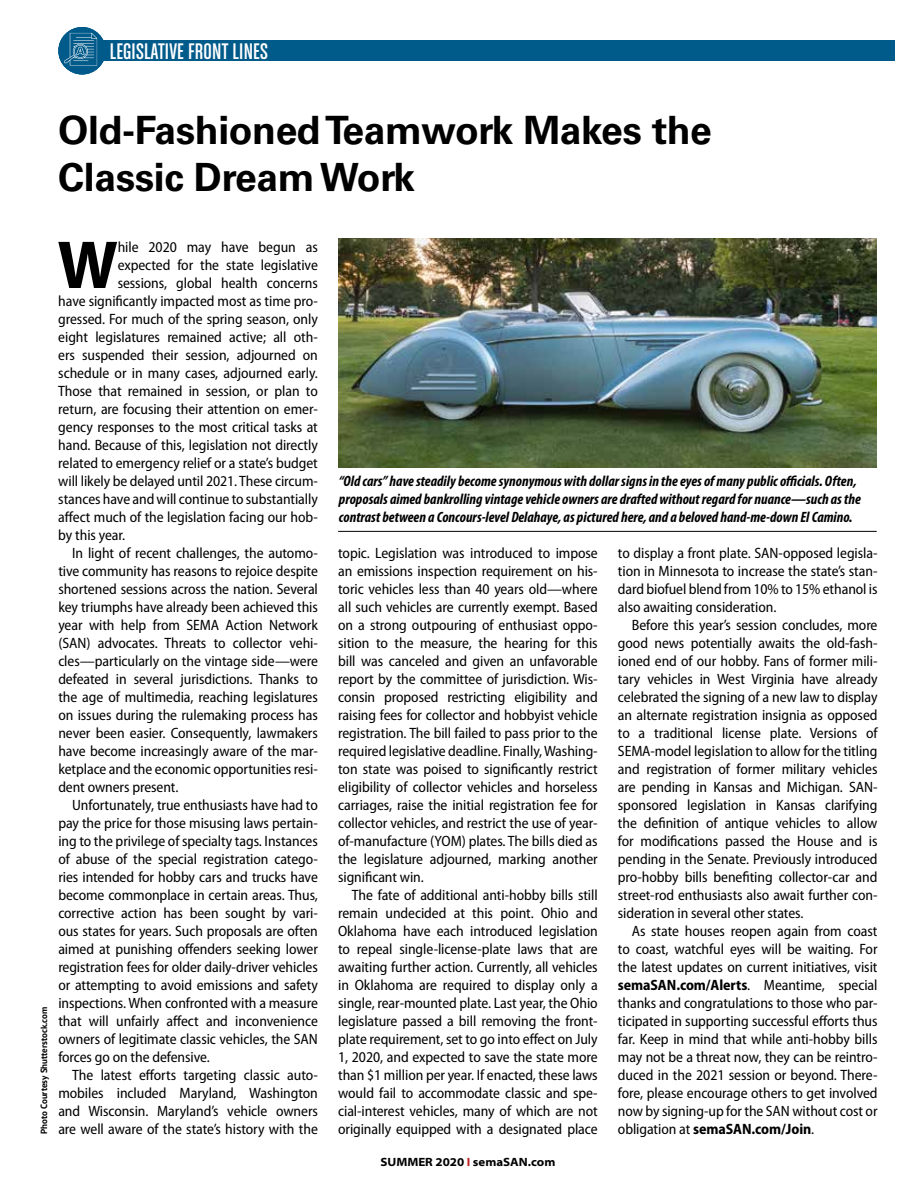
<style>
.page{position:relative;width:918px;height:1188px;background:#fff}
.page>*{position:absolute;margin:0;border:0;box-sizing:border-box;transform-origin:0 0}
.t1{font:700 68.4px "Myriad Pro";color:#000}
.t2{font:700 39px/46.8px "Univers LT Std";letter-spacing:-.01em;color:#000}
.t3{font:24px "Chalet Comprime Cologne Eighty";letter-spacing:.01em;color:#fff}
.t4{font:semi-condensed 15px/18px "Myriad Pro";letter-spacing:-.005em;color:#000;text-align:justify}
.t5{font:italic 700 condensed 15px/18px "Myriad Pro";color:#000}
.t6{font:700 semi-expanded 12px "Myriad Pro";color:#000}
.t7{font:700 9px "PT Sans";color:#000}
.s1{color:#be1f24}
.s2{font-weight:700}
</style>
<div class="page">
<div style="left:85px;top:41px;width:810px;height:20px;background:#005a8a"></div>
<svg style="left:58px;top:27px;width:48px;height:48px"></svg>
<img style="left:338px;top:238px;width:539px;height:230px">
<hr style="left:338px;top:531px;width:539px;height:1px;background:#000">
<h3 class="t3" style="left:110px;top:38px;width:160px">LEGISLATIVE FRONT LINES</h3>
<h2 class="t2" style="left:58px;top:107px;width:655px">Old-Fashioned Teamwork Makes the<br>Classic Dream Work</h2>
<p class="t7" style="left:38px;top:1134px;width:129px;rotate:-90deg">Photo Courtesy Shutterstock.com</p>
<h1 class="t1" style="left:57px;top:227px;width:62px">W</h1>
<p class="t4" style="left:118px;top:238px;width:202px">hile 2020 may have begun as</p>
<p class="t4" style="left:118px;top:256px;width:202px">expected for the state legislative</p>
<p class="t4" style="left:118px;top:274px;width:202px">sessions, global health concerns</p>
<p class="t4" style="left:58px;top:292px;width:261px">have significantly impacted most as time pro-</p>
<p class="t4" style="left:58px;top:310px;width:261px">gressed. For much of the spring season, only</p>
<p class="t4" style="left:58px;top:328px;width:261px">eight legislatures remained active; all oth-</p>
<p class="t4" style="left:58px;top:346px;width:261px">ers suspended their session, adjourned on</p>
<p class="t4" style="left:58px;top:364px;width:261px">schedule or in many cases, adjourned early.</p>
<p class="t4" style="left:58px;top:382px;width:261px">Those that remained in session, or plan to</p>
<p class="t4" style="left:58px;top:400px;width:261px">return, are focusing their attention on emer-</p>
<p class="t4" style="left:58px;top:418px;width:261px">gency responses to the most critical tasks at</p>
<p class="t4" style="left:58px;top:436px;width:261px">hand. Because of this, legislation not directly</p>
<p class="t4" style="left:58px;top:454px;width:261px">related to emergency relief or a state’s budget</p>
<p class="t4" style="left:58px;top:472px;width:261px">will likely be delayed until 2021. These circum-</p>
<p class="t4" style="left:58px;top:490px;width:261px">stances have and will continue to substantially</p>
<p class="t4" style="left:58px;top:508px;width:261px">affect much of the legislation facing our hob-</p>
<p class="t4" style="left:58px;top:526px;width:68px">by this year.</p>
<p class="t4" style="left:72px;top:544px;width:247px">In light of recent challenges, the automo-</p>
<p class="t4" style="left:58px;top:562px;width:261px">tive community has reasons to rejoice despite</p>
<p class="t4" style="left:58px;top:580px;width:261px">shortened sessions across the nation. Several</p>
<p class="t4" style="left:58px;top:598px;width:261px">key triumphs have already been achieved this</p>
<p class="t4" style="left:58px;top:616px;width:261px">year with help from SEMA Action Network</p>
<p class="t4" style="left:58px;top:634px;width:261px">(SAN) advocates. Threats to collector vehi-</p>
<p class="t4" style="left:58px;top:652px;width:261px">cles—particularly on the vintage side—were</p>
<p class="t4" style="left:58px;top:670px;width:261px">defeated in several jurisdictions. Thanks to</p>
<p class="t4" style="left:58px;top:688px;width:261px">the age of multimedia, reaching legislatures</p>
<p class="t4" style="left:58px;top:706px;width:261px">on issues during the rulemaking process has</p>
<p class="t4" style="left:58px;top:724px;width:261px">never been easier. Consequently, lawmakers</p>
<p class="t4" style="left:58px;top:742px;width:261px">have become increasingly aware of the mar-</p>
<p class="t4" style="left:58px;top:760px;width:261px">ketplace and the economic opportunities resi-</p>
<p class="t4" style="left:58px;top:778px;width:122px">dent owners present.</p>
<p class="t4" style="left:72px;top:796px;width:247px">Unfortunately, true enthusiasts have had to</p>
<p class="t4" style="left:58px;top:814px;width:261px">pay the price for those misusing laws pertain-</p>
<p class="t4" style="left:58px;top:832px;width:261px">ing to the privilege of specialty tags. Instances</p>
<p class="t4" style="left:58px;top:850px;width:261px">of abuse of the special registration catego-</p>
<p class="t4" style="left:58px;top:868px;width:261px">ries intended for hobby cars and trucks have</p>
<p class="t4" style="left:58px;top:886px;width:261px">become commonplace in certain areas. Thus,</p>
<p class="t4" style="left:58px;top:904px;width:261px">corrective action has been sought by vari-</p>
<p class="t4" style="left:58px;top:922px;width:261px">ous states for years. Such proposals are often</p>
<p class="t4" style="left:58px;top:940px;width:261px">aimed at punishing offenders seeking lower</p>
<p class="t4" style="left:58px;top:958px;width:261px">registration fees for older daily-driver vehicles</p>
<p class="t4" style="left:58px;top:976px;width:261px">or attempting to avoid emissions and safety</p>
<p class="t4" style="left:58px;top:994px;width:261px">inspections. When confronted with a measure</p>
<p class="t4" style="left:58px;top:1012px;width:261px">that will unfairly affect and inconvenience</p>
<p class="t4" style="left:58px;top:1030px;width:261px">owners of legitimate classic vehicles, the SAN</p>
<p class="t4" style="left:58px;top:1048px;width:153px">forces go on the defensive.</p>
<p class="t4" style="left:72px;top:1066px;width:247px">The latest efforts targeting classic auto-</p>
<p class="t4" style="left:58px;top:1084px;width:261px">mobiles included Maryland, Washington</p>
<p class="t4" style="left:58px;top:1102px;width:261px">and Wisconsin. Maryland’s vehicle owners</p>
<p class="t4" style="left:58px;top:1120px;width:261px">are well aware of the state’s history with the</p>
<p class="t5" style="left:339px;top:472px;width:523px">“Old cars” have steadily become synonymous with dollar signs in the eyes of many public officials. Often, proposals aimed bankrolling vintage vehicle owners are drafted without regard for nuance—such as the contrast between a Concours-level Delahaye, as pictured here, and a beloved hand-me-down El Camino.</p>
<p class="t4" style="left:338px;top:544px;width:261px">topic. Legislation was introduced to impose an emissions inspection requirement on his&shy;toric vehicles less than 40 years old—where all such vehicles are currently exempt. Based on a strong outpouring of enthusiast oppo&shy;sition to the measure, the hearing for this bill was canceled and given an unfavorable report by the committee of jurisdiction. Wis&shy;consin proposed restricting eligibility and raising fees for collector and hobbyist vehicle registration. The bill failed to pass prior to the required legislative deadline. Finally, Washing&shy;ton state was poised to significantly restrict eligibility of collector vehicles and horseless carriages, raise the initial registration fee for collector vehicles, and restrict the use of year&shy;of-manufacture (YOM) plates. The bills died as the legislature adjourned, marking another significant win.</p>
<p class="t4" style="left:338px;top:886px;width:261px;text-indent:14px">The fate of additional anti-hobby bills still remain undecided at this point. Ohio and Oklahoma have each introduced legislation to repeal single-license-plate laws that are awaiting further action. Currently, all vehicles in Oklahoma are required to display only a single, rear-mounted plate. Last year, the Ohio legislature passed a bill removing the front&shy;plate requirement, set to go into effect on July 1, 2020, and expected to save the state more than $1 million per year. If enacted, these laws would fail to accommodate classic and spe&shy;cial-interest vehicles, many of which are not originally equipped with a designated place</p>
<p class="t6" style="left:380px;top:1155px;width:177px">SUMMER 2020 <span class="s1">I</span> semaSAN.com</p>
<p class="t4" style="left:618px;top:544px;width:261px">to display a front plate. SAN-opposed legisla&shy;tion in Minnesota to increase the state’s stan&shy;dard biofuel blend from 10% to 15% ethanol is also awaiting consideration.</p>
<p class="t4" style="left:618px;top:616px;width:261px;text-indent:14px">Before this year’s session concludes, more good news potentially awaits the old-fash&shy;ioned end of our hobby. Fans of former mili&shy;tary vehicles in West Virginia have already celebrated the signing of a new law to display an alternate registration insignia as opposed to a traditional license plate. Versions of SEMA-model legislation to allow for the titling and registration of former military vehicles are pending in Kansas and Michigan. SAN&shy;sponsored legislation in Kansas clarifying the definition of antique vehicles to allow for modifications passed the House and is pending in the Senate. Previously introduced pro-hobby bills benefiting collector-car and street-rod enthusiasts also await further con&shy;sideration in several other states.</p>
<p class="t4" style="left:618px;top:922px;width:261px;text-indent:14px">As state houses reopen again from coast to coast, watchful eyes will be waiting. For the latest updates on current initiatives, visit <span class="s2">semaSAN.com/Alerts</span>. Meantime, special thanks and congratulations to those who par&shy;ticipated in supporting successful efforts thus far. Keep in mind that while anti-hobby bills may not be a threat now, they can be reintro&shy;duced in the 2021 session or beyond. There&shy;fore, please encourage others to get involved now by signing-up for the SAN without cost or obligation at <span class="s2">semaSAN.com/Join</span>.</p>
</div>
